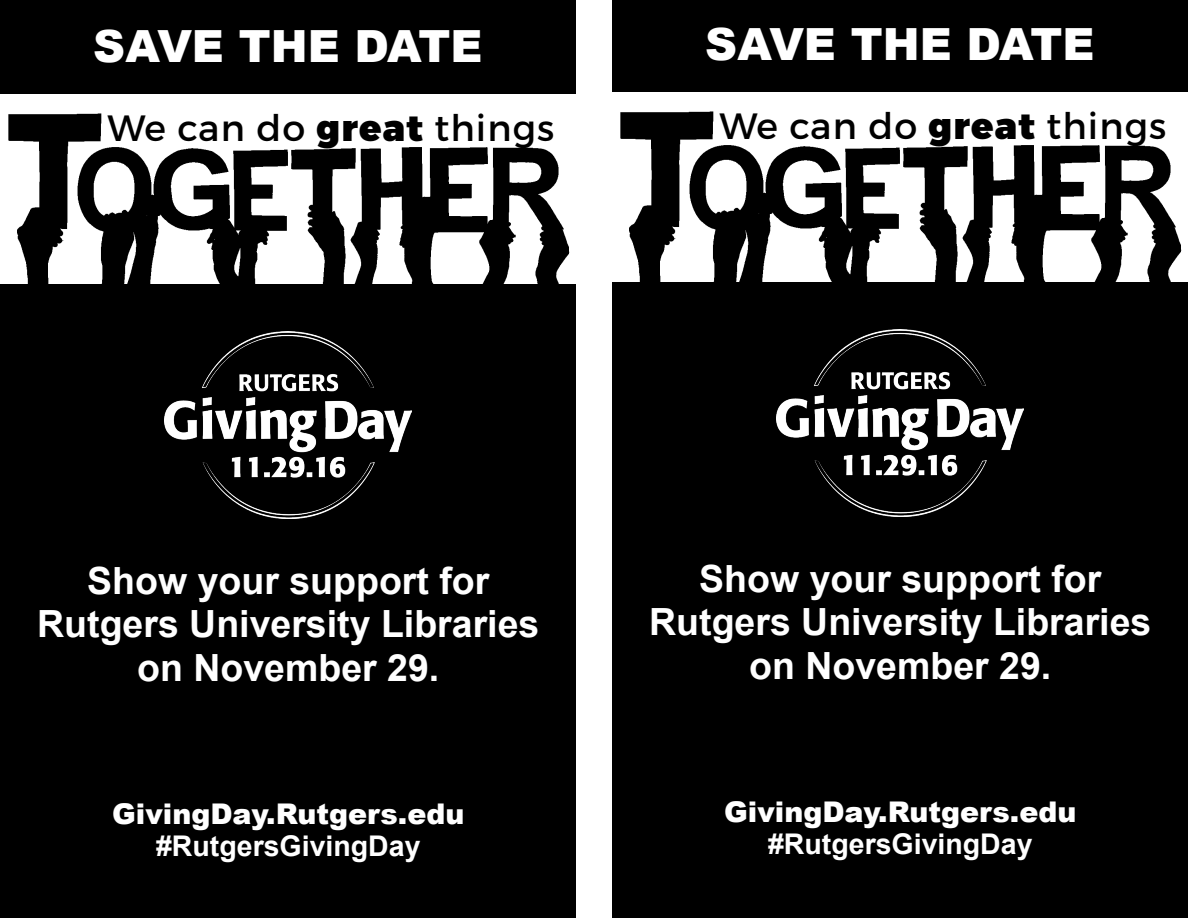
<style>
.page{position:relative;width:1188px;height:918px;background:#fff}
.page>*{position:absolute;margin:0;border:0;box-sizing:border-box;transform-origin:0 0}
.t1{font:900 44.4px "Arial";color:#fff}
.t2{font:700 37.5px "Arial";color:#fff}
.t3{font:36.6px "Montserrat";letter-spacing:.03em;color:#000}
.t4{font:900 28.5px "Arial";color:#fff}
.t5{font:700 28.5px "Arial";color:#fff}
.s1{font-weight:900}
</style>
<div class="page">
<div style="left:612px;top:0;width:576px;height:918px;background:#000"></div>
<img style="left:776px;top:329px;width:248px;height:188px">
<div style="left:609px;top:92px;width:579px;height:188px;background:#fff"></div>
<img style="left:613px;top:111px;width:575px;height:170px">
<div style="left:0;top:2px;width:576px;height:916px;background:#000"></div>
<img style="left:164px;top:331px;width:248px;height:188px">
<div style="left:0;top:0;width:576px;height:94px;background:#000"></div>
<div style="left:0;top:94px;width:593px;height:188px;background:#fff"></div>
<img style="left:1px;top:113px;width:575px;height:170px">
<p class="t1" style="left:93px;top:14px;width:391px">SAVE THE DATE</p>
<p class="t3" style="left:108px;top:106px;width:448px">We can do <span class="s1">great</span> things</p>
<p class="t1" style="left:705px;top:12px;width:391px">SAVE THE DATE</p>
<p class="t3" style="left:720px;top:104px;width:448px">We can do <span class="s1">great</span> things</p>
<p class="t2" style="left:87px;top:555px;width:404px">Show your support for</p>
<p class="t2" style="left:37px;top:599px;width:504px">Rutgers University Libraries</p>
<p class="t2" style="left:137px;top:642px;width:304px">on November 29.</p>
<p class="t4" style="left:112px;top:793px;width:354px">GivingDay.Rutgers.edu</p>
<p class="t5" style="left:156px;top:827px;width:266px">#RutgersGivingDay</p>
<p class="t2" style="left:699px;top:553px;width:404px">Show your support for</p>
<p class="t2" style="left:649px;top:597px;width:504px">Rutgers University Libraries</p>
<p class="t2" style="left:749px;top:640px;width:304px">on November 29.</p>
<p class="t4" style="left:724px;top:791px;width:354px">GivingDay.Rutgers.edu</p>
<p class="t5" style="left:768px;top:825px;width:266px">#RutgersGivingDay</p>
</div>
